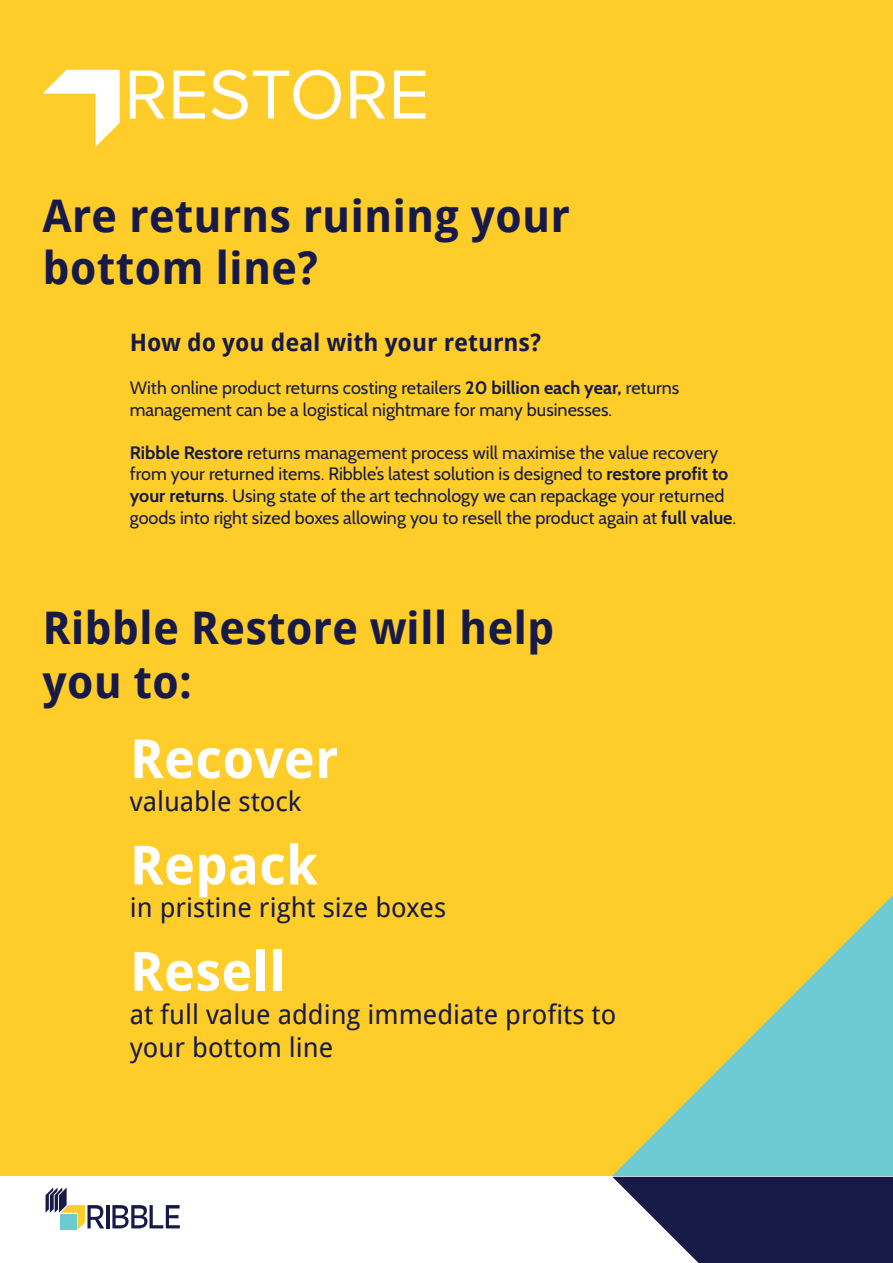
<style>
.page{position:relative;width:893px;height:1263px;background:#fecd29}
.page>*{position:absolute;margin:0;border:0;box-sizing:border-box;transform-origin:0 0}
.t1{font:700 54px "Droid Sans";color:#fff}
.t2{font:700 45px/52.5px "Droid Sans";color:#171a47}
.t3{font:27px/33px "Droid Sans";color:#171a47}
.t4{font:700 24px "Droid Sans";color:#171a47}
.t5{font:18px/21.6px "Cabin";color:#171a47}
.s1{font-weight:700}
</style>
<div class="page">
<svg style="left:525px;top:895px;width:368px;height:282px"></svg>
<div style="left:0;top:1177px;width:893px;height:86px;background:#fff"></div>
<svg style="left:612px;top:1177px;width:281px;height:86px;background:#3c3e64"></svg>
<svg style="left:46px;top:1187px;width:58px;height:43px"></svg>
<hr style="left:107px;top:1205px;width:3px;height:23px;background:#171a47">
<svg style="left:112px;top:1205px;width:68px;height:23px"></svg>
<svg style="left:130px;top:71px;width:35px;height:48px"></svg>
<svg style="left:173px;top:71px;width:32px;height:48px"></svg>
<svg style="left:212px;top:70px;width:129px;height:49px"></svg>
<svg style="left:350px;top:71px;width:35px;height:48px"></svg>
<svg style="left:394px;top:71px;width:31px;height:48px"></svg>
<svg style="left:43px;top:70px;width:77px;height:77px"></svg>
<p class="t2" style="left:43px;top:188px;width:529px">Are returns ruining your bottom line?</p>
<p class="t4" style="left:130px;top:325px;width:413px">How do you deal with your returns?</p>
<p class="t5" style="left:130px;top:377px;width:551px">With online product returns costing retailers <span class="s1">20 billion each year,</span> returns management can be a logistical nightmare for many businesses.</p>
<p class="t5" style="left:130px;top:441px;width:608px"><span class="s1">Ribble Restore</span> returns management process will maximise the value recovery from your returned items. Ribble’s latest solution is designed to <span class="s1">restore profit to your returns</span>. Using state of the art technology we can repackage your returned goods into right sized boxes allowing you to resell the product again at <span class="s1">full value</span>.</p>
<p class="t2" style="left:43px;top:599px;width:514px;line-height:54px">Ribble Restore will help you to:</p>
<p class="t1" style="left:130px;top:720px;width:210px">Recover</p>
<p class="t3" style="left:130px;top:784px;width:173px">valuable stock</p>
<p class="t1" style="left:130px;top:827px;width:190px">Repack</p>
<p class="t3" style="left:130px;top:890px;width:318px">in pristine right size boxes</p>
<p class="t1" style="left:130px;top:933px;width:157px">Resell</p>
<p class="t3" style="left:130px;top:997px;width:488px">at full value adding immediate profits to your bottom line</p>
</div>
